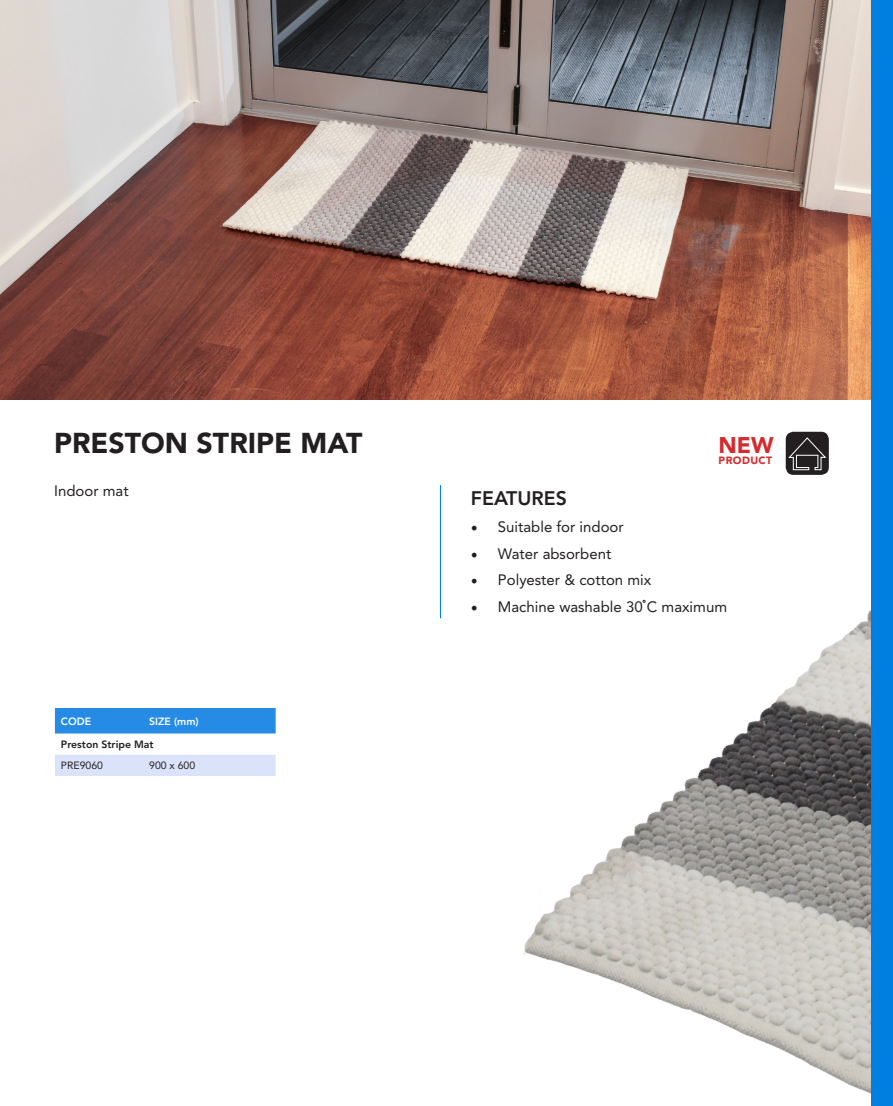
<style>
.page{position:relative;width:893px;height:1106px;background:#fff}
.page>*{position:absolute;margin:0;border:0;box-sizing:border-box;transform-origin:0 0}
.t1{font:900 28.5px "Avenir LT Std";color:#231f20}
.t2{font:900 22.5px "Avenir LT Std";color:#d52b2e}
.t3{font:800 19.5px "Avenir LT Std";color:#231f20}
.t4{font:15px "Avenir LT Std";color:#231f20}
.t5{font:800 10.5px "Avenir LT Std";color:#231f20}
.t6{font:10.5px "Avenir LT Std";color:#231f20}
.Paragraph_Style_1{font:800 10.5px "Avenir LT Std";color:#fff}
.t7{font:900 10.5px "Avenir LT Std";letter-spacing:.04em;color:#d52b2e}
.s1{font-family:"Minion Pro";font-size:18px}
.s2{font-family:"Havana"}
</style>
<div class="page">
<img style="left:523px;top:610px;width:348px;height:484px">
<img style="left:0;top:0;width:871px;height:400px">
<hr style="left:440px;top:485px;width:1px;height:133px;background:#007fe1">
<div style="left:786px;top:432px;width:43px;height:43px;background:#231f20;border-radius:8px"></div>
<svg style="left:788px;top:437px;width:39px;height:34px"></svg>
<div style="left:55px;top:708px;width:221px;height:25px;background:#258be5"></div>
<div style="left:55px;top:755px;width:221px;height:21px;background:#dbe3fa"></div>
<div style="left:871px;top:0;width:22px;height:1106px;background:#007fe1"></div>
<p class="t1" style="left:54px;top:426px;width:310px">PRESTON STRIPE MAT</p>
<p class="t4" style="left:54px;top:482px;width:76px">Indoor mat</p>
<p class="Paragraph_Style_1" style="left:61px;top:715px;width:32px">CODE</p>
<p class="Paragraph_Style_1" style="left:149px;top:715px;width:51px">SIZE (mm)</p>
<p class="t5" style="left:61px;top:738px;width:94px">Preston Stripe Mat</p>
<p class="t6" style="left:61px;top:759px;width:44px">PRE9060</p>
<p class="t6" style="left:149px;top:759px;width:48px">900 x 600</p>
<p class="t2" style="left:719px;top:432px;width:57px">NEW</p>
<p class="t7" style="left:719px;top:454px;width:55px">PRODUCT</p>
<p class="t3" style="left:471px;top:487px;width:98px">FEATURES</p>
<p class="t4" style="left:471px;top:518px;width:154px"><span class="s1">•</span> Suitable for indoor</p>
<p class="t4" style="left:471px;top:544px;width:142px"><span class="s1">•</span> Water absorbent</p>
<p class="t4" style="left:471px;top:571px;width:182px"><span class="s1">•</span> Polyester &amp; cotton mix</p>
<p class="t4" style="left:471px;top:597px;width:258px"><span class="s1">•</span> Machine washable 30<span class="s2">˚</span>C maximum</p>
</div>
